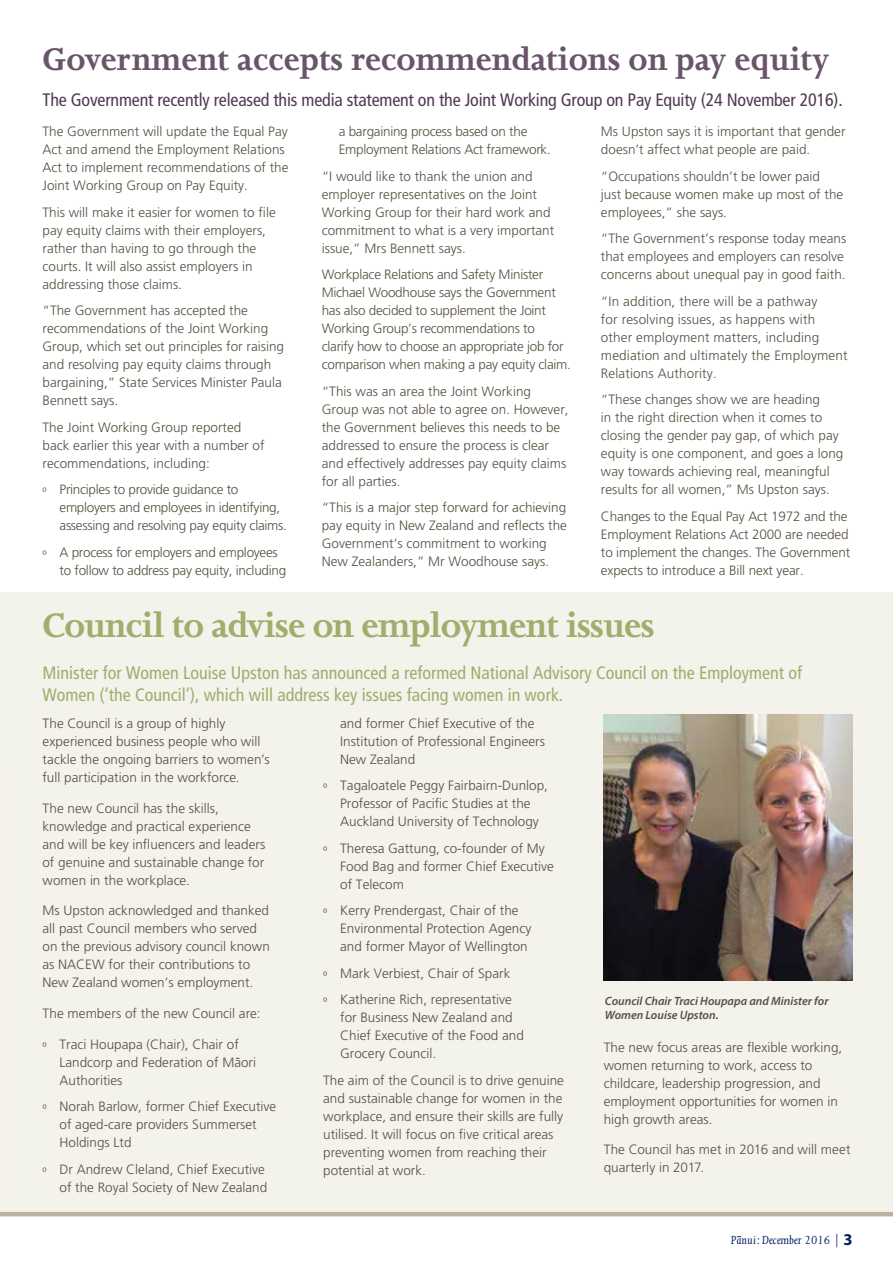
<style>
.page{position:relative;width:893px;height:1263px;background:#fff}
.page>*{position:absolute;margin:0;border:0;box-sizing:border-box;transform-origin:0 0}
.t1{font:700 39px "Joanna";letter-spacing:-.02em;color:#a3ab6d}
.t2{font:700 36px "Joanna";color:#69556a}
.t3{font:condensed 18px/22.5px "Frutiger";color:#a3ab6d}
.t4{font:condensed 18px "Frutiger";letter-spacing:-.01em;color:#513a53}
.t5{font:300 13.5px/18px "Frutiger";color:#584f41}
.t6{font:300 13.5px/18px "Frutiger";letter-spacing:-.02em;color:#584f41}
.t7{font:italic 13.5px "Joanna";color:#00215b}
.t8{font:italic 600 12px/13.6px "Myriad Pro";color:#584f41}
.s1{font-stretch:condensed}
.s2{font-family:"Myriad Pro";font-weight:700;font-style:normal;font-size:16.5px}
</style>
<div class="page">
<div style="left:0;top:592px;width:893px;height:622px;background:#f3f2eb"></div>
<hr style="left:0;top:1212px;width:893px;height:4px;background:#bdb2a2">
<img style="left:604px;top:715px;width:249px;height:265px">
<h2 class="t2" style="left:43px;top:40px;width:788px">Government accepts recommendations on pay equity</h2>
<h3 class="t4" style="left:43px;top:89px;width:802px">The Government recently released this media statement on the Joint Working Group on Pay Equity (24 November 2016).</h3>
<p class="t5" style="left:43px;top:123px;width:248px">The Government will update the Equal Pay Act and amend the Employment Relations Act to implement recommendations of the Joint Working Group on Pay Equity.</p>
<p class="t5" style="left:43px;top:203px;width:235px">This will make it easier for women to file pay equity claims with their employers, rather than having to go through the courts. It will also assist employers in addressing those claims.</p>
<p class="t5" style="left:43px;top:302px;width:243px">“The Government has accepted the recommendations of the Joint Working Group, which set out principles for raising and resolving pay equity claims through bargaining,” State Services Minister Paula Bennett says.</p>
<p class="t5" style="left:43px;top:418px;width:224px">The Joint Working Group reported back earlier this year with a number of recommendations, including:</p>
<p class="t6" style="left:60px;top:481px;width:229px;text-indent:-17px"><span class="s1">º</span> Principles to provide guidance to employers and employees in identifying, assessing and resolving pay equity claims.</p>
<p class="t6" style="left:60px;top:543px;width:228px;text-indent:-17px"><span class="s1">º</span> A process for employers and employees to follow to address pay equity, including</p>
<p class="t5" style="left:601px;top:123px;width:246px">Ms Upston says it is important that gender doesn’t affect what people are paid.</p>
<p class="t5" style="left:601px;top:167px;width:244px">“Occupations shouldn’t be lower paid just because women make up most of the employees,” she says.</p>
<p class="t5" style="left:601px;top:230px;width:247px">“The Government’s response today means that employees and employers can resolve concerns about unequal pay in good faith.</p>
<p class="t5" style="left:601px;top:292px;width:248px">“In addition, there will be a pathway<br>for resolving issues, as happens with other employment matters, including mediation and ultimately the Employment Relations Authority.</p>
<p class="t5" style="left:601px;top:391px;width:244px">“These changes show we are heading<br>in the right direction when it comes to closing the gender pay gap, of which pay equity is one component, and goes a long way towards achieving real, meaningful results for all women,” Ms Upston says.</p>
<p class="t5" style="left:601px;top:507px;width:251px">Changes to the Equal Pay Act 1972 and the Employment Relations Act 2000 are needed to implement the changes. The Government expects to introduce a Bill next year.</p>
<h1 class="t1" style="left:43px;top:604px;width:614px">Council to advise on employment issues</h1>
<h3 class="t3" style="left:43px;top:661px;width:761px">Minister for Women Louise Upston has announced a reformed National Advisory Council on the Employment of<br>Women (‘the Council’), which will address key issues facing women in work.</h3>
<p class="t5" style="left:43px;top:714px;width:229px">The Council is a group of highly experienced business people who will tackle the ongoing barriers to women’s full participation in the workforce.</p>
<p class="t5" style="left:43px;top:799px;width:224px">The new Council has the skills, knowledge and practical experience and will be key influencers and leaders of genuine and sustainable change for women in the workplace.</p>
<p class="t5" style="left:43px;top:902px;width:229px">Ms Upston acknowledged and thanked all past Council members who served on the previous advisory council known as NACEW for their contributions to New Zealand women’s employment.</p>
<p class="t5" style="left:43px;top:1004px;width:219px">The members of the new Council are:</p>
<p class="t5" style="left:60px;top:1035px;width:198px;text-indent:-17px"><span class="s1">º</span> Traci Houpapa (Chair), Chair of<br>Landcorp and Federation of Maori<br>Authorities</p>
<p class="t5" style="left:60px;top:1098px;width:218px;text-indent:-17px"><span class="s1">º</span> Norah Barlow, former Chief Executive of aged-care providers Summerset<br>Holdings Ltd</p>
<p class="t5" style="left:43px;top:1160px;width:226px;text-align:right"><span class="s1">º</span> Dr Andrew Cleland, Chief Executive of the Royal Society of New Zealand</p>
<p class="t6" style="left:339px;top:123px;width:214px">a bargaining process based on the<br>Employment Relations Act framework.</p>
<p class="t5" style="left:322px;top:167px;width:234px">“I would like to thank the union and employer representatives on the Joint Working Group for their hard work and commitment to what is a very important issue,” Mrs Bennett says.</p>
<p class="t6" style="left:322px;top:266px;width:251px">Workplace Relations and Safety Minister Michael Woodhouse says the Government has also decided to supplement the Joint Working Group’s recommendations to<br>clarify how to choose an appropriate job for comparison when making a pay equity claim.</p>
<p class="t5" style="left:322px;top:382px;width:248px">“This was an area the Joint Working Group was not able to agree on. However, the Government believes this needs to be addressed to ensure the process is clear and effectively addresses pay equity claims for all parties.</p>
<p class="t5" style="left:322px;top:499px;width:247px">“This is a major step forward for achieving pay equity in New Zealand and reflects the Government‘s commitment to working New Zealanders,” Mr Woodhouse says.</p>
<p class="t5" style="left:340px;top:714px;width:206px">and former Chief Executive of the<br>Institution of Professional Engineers<br>New Zealand</p>
<p class="t5" style="left:323px;top:777px;width:226px;text-align:center"><span class="s1">º</span> Tagaloatele Peggy Fairbairn-Dunlop,<br>Professor of Pacific Studies at the<br>Auckland University of Technology</p>
<p class="t5" style="left:340px;top:839px;width:215px;text-indent:-17px"><span class="s1">º</span> Theresa Gattung, co-founder of My<br>Food Bag and former Chief Executive of Telecom</p>
<p class="t5" style="left:340px;top:902px;width:193px;text-indent:-17px"><span class="s1">º</span> Kerry Prendergast, Chair of the<br>Environmental Protection Agency and former Mayor of Wellington</p>
<p class="t5" style="left:323px;top:960px;width:190px;line-height:26.5px"><span class="s1">º</span> Mark Verbiest, Chair of Spark <span class="s1">º</span> Katherine Rich, representative</p>
<p class="t5" style="left:340px;top:1009px;width:185px">for Business New Zealand and<br>Chief Executive of the Food and<br>Grocery Council.</p>
<p class="t5" style="left:323px;top:1071px;width:242px">The aim of the Council is to drive genuine and sustainable change for women in the workplace, and ensure their skills are fully utilised. It will focus on five critical areas preventing women from reaching their potential at work.</p>
<p class="t8" style="left:605px;top:994px;width:225px">Council Chair Traci Houpapa and Minister for<br>Women Louise Upston.</p>
<p class="t5" style="left:604px;top:1038px;width:240px">The new focus areas are flexible working, women returning to work, access to childcare, leadership progression, and employment opportunities for women in high growth areas.</p>
<p class="t5" style="left:604px;top:1141px;width:248px">The Council has met in 2016 and will meet quarterly in 2017.</p>
<p class="t7" style="left:731px;top:1232px;width:123px">P¯anui: December 2016 | <span class="s2">3</span></p>
</div>
